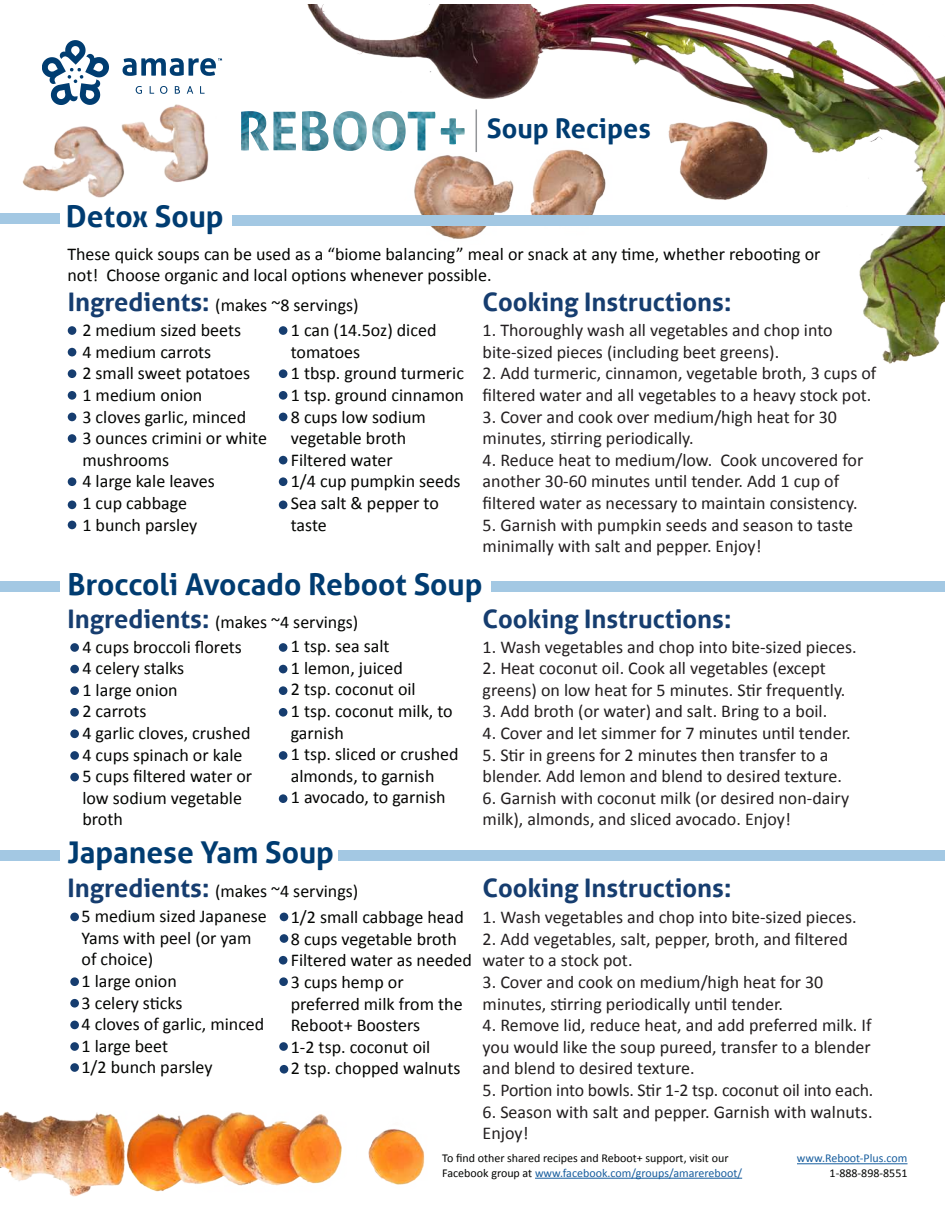
<style>
.page{position:relative;width:945px;height:1215px;background:#fff}
.page>*{position:absolute;margin:0;border:0;box-sizing:border-box;transform-origin:0 0}
.t1{font:700 30px "Aller";color:#003c71}
.t2{font:700 27px "Aller";color:#003c71}
.t3{font:700 25.5px "Aller";color:#163d6f}
.t4{font:18px/21.6px "Calibri";color:#231f20}
.t5{font:18px/21.6px "Calibri";color:#040503}
.t6{font:12px/14.4px "Calibri";color:#040503}
.t7{font:12px "Calibri";color:#175d9e}
.s1{font-family:"Aller";font-weight:700;font-size:25.5px;color:#163d6f}
.s2{color:#175d9e}
</style>
<div class="page">
<img style="left:1px;top:4px;width:944px;height:1193px">
<div style="left:70px;top:773px;width:9px;height:8px;background:#163d6f;border-radius:50%"></div>
<div style="left:70px;top:751px;width:9px;height:9px;background:#163d6f;border-radius:50%"></div>
<div style="left:70px;top:729px;width:9px;height:9px;background:#163d6f;border-radius:50%"></div>
<div style="left:70px;top:708px;width:9px;height:9px;background:#163d6f;border-radius:50%"></div>
<div style="left:70px;top:686px;width:9px;height:9px;background:#163d6f;border-radius:50%"></div>
<div style="left:70px;top:665px;width:9px;height:8px;background:#163d6f;border-radius:50%"></div>
<div style="left:70px;top:643px;width:9px;height:9px;background:#163d6f;border-radius:50%"></div>
<div style="left:279px;top:326px;width:8px;height:9px;background:#163d6f;border-radius:50%"></div>
<div style="left:279px;top:369px;width:8px;height:9px;background:#163d6f;border-radius:50%"></div>
<div style="left:279px;top:391px;width:8px;height:9px;background:#163d6f;border-radius:50%"></div>
<div style="left:279px;top:413px;width:8px;height:8px;background:#163d6f;border-radius:50%"></div>
<div style="left:279px;top:456px;width:8px;height:8px;background:#163d6f;border-radius:50%"></div>
<div style="left:279px;top:477px;width:8px;height:9px;background:#163d6f;border-radius:50%"></div>
<div style="left:279px;top:501px;width:8px;height:8px;background:#163d6f;border-radius:50%"></div>
<div style="left:279px;top:643px;width:8px;height:9px;background:#163d6f;border-radius:50%"></div>
<div style="left:279px;top:665px;width:8px;height:8px;background:#163d6f;border-radius:50%"></div>
<div style="left:279px;top:686px;width:8px;height:9px;background:#163d6f;border-radius:50%"></div>
<div style="left:279px;top:708px;width:8px;height:9px;background:#163d6f;border-radius:50%"></div>
<div style="left:279px;top:794px;width:8px;height:9px;background:#163d6f;border-radius:50%"></div>
<div style="left:279px;top:751px;width:8px;height:9px;background:#163d6f;border-radius:50%"></div>
<div style="left:68px;top:326px;width:8px;height:9px;background:#163d6f;border-radius:50%"></div>
<div style="left:68px;top:348px;width:8px;height:8px;background:#163d6f;border-radius:50%"></div>
<div style="left:68px;top:369px;width:8px;height:9px;background:#163d6f;border-radius:50%"></div>
<div style="left:68px;top:391px;width:8px;height:9px;background:#163d6f;border-radius:50%"></div>
<div style="left:68px;top:413px;width:8px;height:8px;background:#163d6f;border-radius:50%"></div>
<div style="left:68px;top:434px;width:8px;height:9px;background:#163d6f;border-radius:50%"></div>
<div style="left:68px;top:477px;width:8px;height:9px;background:#163d6f;border-radius:50%"></div>
<div style="left:68px;top:501px;width:8px;height:8px;background:#163d6f;border-radius:50%"></div>
<div style="left:68px;top:521px;width:8px;height:8px;background:#163d6f;border-radius:50%"></div>
<div style="left:70px;top:1042px;width:9px;height:9px;background:#163d6f;border-radius:50%"></div>
<div style="left:70px;top:1021px;width:9px;height:8px;background:#163d6f;border-radius:50%"></div>
<div style="left:70px;top:999px;width:9px;height:9px;background:#163d6f;border-radius:50%"></div>
<div style="left:70px;top:977px;width:9px;height:9px;background:#163d6f;border-radius:50%"></div>
<div style="left:70px;top:913px;width:9px;height:8px;background:#163d6f;border-radius:50%"></div>
<div style="left:70px;top:1063px;width:9px;height:9px;background:#163d6f;border-radius:50%"></div>
<div style="left:279px;top:1042px;width:9px;height:9px;background:#163d6f;border-radius:50%"></div>
<div style="left:280px;top:1065px;width:8px;height:9px;background:#163d6f;border-radius:50%"></div>
<div style="left:279px;top:977px;width:9px;height:9px;background:#163d6f;border-radius:50%"></div>
<div style="left:280px;top:934px;width:8px;height:9px;background:#163d6f;border-radius:50%"></div>
<div style="left:280px;top:913px;width:8px;height:8px;background:#163d6f;border-radius:50%"></div>
<div style="left:233px;top:216px;width:712px;height:10px;background:#a3c8e3"></div>
<div style="left:492px;top:581px;width:453px;height:10px;background:#a3c8e3"></div>
<div style="left:339px;top:851px;width:606px;height:10px;background:#a3c8e3"></div>
<div style="left:0;top:851px;width:60px;height:10px;background:#a3c8e3"></div>
<div style="left:0;top:214px;width:60px;height:10px;background:#a3c8e3"></div>
<div style="left:0;top:581px;width:60px;height:10px;background:#a3c8e3"></div>
<div style="left:279px;top:956px;width:8px;height:9px;background:#163d6f;border-radius:50%"></div>
<hr style="left:535px;top:1178px;width:207px;height:1px;background:#175d9e">
<hr style="left:797px;top:1163px;width:111px;height:1px;background:#175d9e">
<svg style="left:136px;top:86px;width:6px;height:8px"></svg>
<svg style="left:150px;top:86px;width:4px;height:8px"></svg>
<svg style="left:160px;top:86px;width:7px;height:8px"></svg>
<svg style="left:175px;top:86px;width:5px;height:8px"></svg>
<svg style="left:187px;top:86px;width:6px;height:8px"></svg>
<svg style="left:200px;top:86px;width:5px;height:8px"></svg>
<svg style="left:123px;top:58px;width:99px;height:18px"></svg>
<svg style="left:42px;top:40px;width:68px;height:65px"></svg>
<img style="left:241px;top:111px;width:165px;height:40px">
<hr style="left:476px;top:109px;width:1px;height:43px;background:#939598">
<h1 class="t1" style="left:66px;top:198px;width:159px">Detox Soup</h1>
<h2 class="t2" style="left:487px;top:112px;width:165px">Soup Recipes</h2>
<p class="t5" style="left:67px;top:242px;width:755px">These quick soups can be used as a “biome balancing” meal or snack at any time, whether rebooting or not! Choose organic and local options whenever possible.</p>
<p class="t5" style="left:68px;top:294px;width:292px"><span class="s1">Ingredients:</span> (makes ~8 servings)</p>
<p class="t5" style="left:82px;top:319px;width:186px">2 medium sized beets<br>4 medium carrots<br>2 small sweet potatoes<br>1 medium onion<br>3 cloves garlic, minced<br>3 ounces crimini or white mushrooms<br>4 large kale leaves<br>1 cup cabbage<br>1 bunch parsley</p>
<p class="t5" style="left:291px;top:319px;width:175px">1 can (14.5oz) diced tomatoes<br>1 tbsp. ground turmeric<br>1 tsp. ground cinnamon<br>8 cups low sodium vegetable broth<br>Filtered water<br>1/4 cup pumpkin seeds<br>Sea salt &amp; pepper to taste</p>
<h3 class="t3" style="left:483px;top:287px;width:250px">Cooking Instructions:</h3>
<p class="t4" style="left:483px;top:319px;width:352px">1. Thoroughly wash all vegetables and chop into bite-sized pieces (including beet greens).</p>
<p class="t4" style="left:483px;top:362px;width:395px">2. Add turmeric, cinnamon, vegetable broth, 3 cups of filtered water and all vegetables to a heavy stock pot.</p>
<p class="t4" style="left:483px;top:405px;width:356px">3. Cover and cook over medium/high heat for 30 minutes, stirring periodically.</p>
<p class="t4" style="left:483px;top:448px;width:382px">4. Reduce heat to medium/low. Cook uncovered for another 30-60 minutes until tender. Add 1 cup of filtered water as necessary to maintain consistency.</p>
<p class="t4" style="left:483px;top:513px;width:372px">5. Garnish with pumpkin seeds and season to taste minimally with salt and pepper. Enjoy!</p>
<h1 class="t1" style="left:67px;top:566px;width:417px">Broccoli Avocado Reboot Soup</h1>
<p class="t5" style="left:68px;top:611px;width:292px"><span class="s1">Ingredients:</span> (makes ~4 servings)</p>
<p class="t5" style="left:82px;top:635px;width:171px">4 cups broccoli florets<br>4 celery stalks<br>1 large onion<br>2 carrots<br>4 garlic cloves, crushed<br>4 cups spinach or kale<br>5 cups filtered water or low sodium vegetable broth</p>
<p class="t5" style="left:291px;top:635px;width:169px">1 tsp. sea salt<br>1 lemon, juiced<br>2 tsp. coconut oil<br>1 tsp. coconut milk, to garnish<br>1 tsp. sliced or crushed almonds, to garnish<br>1 avocado, to garnish</p>
<h1 class="t1" style="left:67px;top:834px;width:268px">Japanese Yam Soup</h1>
<p class="t5" style="left:68px;top:879px;width:292px"><span class="s1">Ingredients:</span> (makes ~4 servings)</p>
<p class="t5" style="left:82px;top:905px;width:187px">5 medium sized Japanese<br>Yams with peel (or yam of choice)<br>1 large onion<br>3 celery sticks<br>4 cloves of garlic, minced<br>1 large beet<br>1/2 bunch parsley</p>
<p class="t5" style="left:291px;top:906px;width:183px">1/2 small cabbage head<br>8 cups vegetable broth<br>Filtered water as needed<br>3 cups hemp or preferred milk from the<br>Reboot+ Boosters<br>1-2 tsp. coconut oil<br>2 tsp. chopped walnuts</p>
<h3 class="t3" style="left:483px;top:604px;width:250px">Cooking Instructions:</h3>
<p class="t4" style="left:483px;top:635px;width:375px">1. Wash vegetables and chop into bite-sized pieces.</p>
<p class="t4" style="left:483px;top:657px;width:364px">2. Heat coconut oil. Cook all vegetables (except greens) on low heat for 5 minutes. Stir frequently.</p>
<p class="t4" style="left:483px;top:700px;width:346px">3. Add broth (or water) and salt. Bring to a boil.</p>
<p class="t4" style="left:483px;top:721px;width:370px">4. Cover and let simmer for 7 minutes until tender.</p>
<p class="t4" style="left:483px;top:743px;width:361px">5. Stir in greens for 2 minutes then transfer to a blender. Add lemon and blend to desired texture.</p>
<p class="t4" style="left:483px;top:786px;width:368px">6. Garnish with coconut milk (or desired non-dairy milk), almonds, and sliced avocado. Enjoy!</p>
<h3 class="t3" style="left:483px;top:872px;width:250px">Cooking Instructions:</h3>
<p class="t4" style="left:483px;top:906px;width:375px">1. Wash vegetables and chop into bite-sized pieces.</p>
<p class="t4" style="left:483px;top:927px;width:367px">2. Add vegetables, salt, pepper, broth, and filtered water to a stock pot.</p>
<p class="t4" style="left:483px;top:970px;width:342px">3. Cover and cook on medium/high heat for 30 minutes, stirring periodically until tender.</p>
<p class="t4" style="left:483px;top:1014px;width:390px;text-align:justify">4. Remove lid, reduce heat, and add preferred milk. If you would like the soup pureed, transfer to a blender and blend to desired texture.</p>
<p class="t4" style="left:483px;top:1078px;width:392px">5. Portion into bowls. Stir 1-2 tsp. coconut oil into each.</p>
<p class="t4" style="left:483px;top:1100px;width:391px">6. Season with salt and pepper. Garnish with walnuts.<br>Enjoy!</p>
<p class="t6" style="left:442px;top:1151px;width:301px">To find other shared recipes and Reboot+ support, visit our<br>Facebook group at <span class="s2">www.facebook.com/groups/amarereboot/</span></p>
<p class="t7" style="left:797px;top:1151px;width:112px">www.Reboot-Plus.com</p>
<p class="t6" style="left:830px;top:1165px;width:79px">1-888-898-8551</p>
</div>
